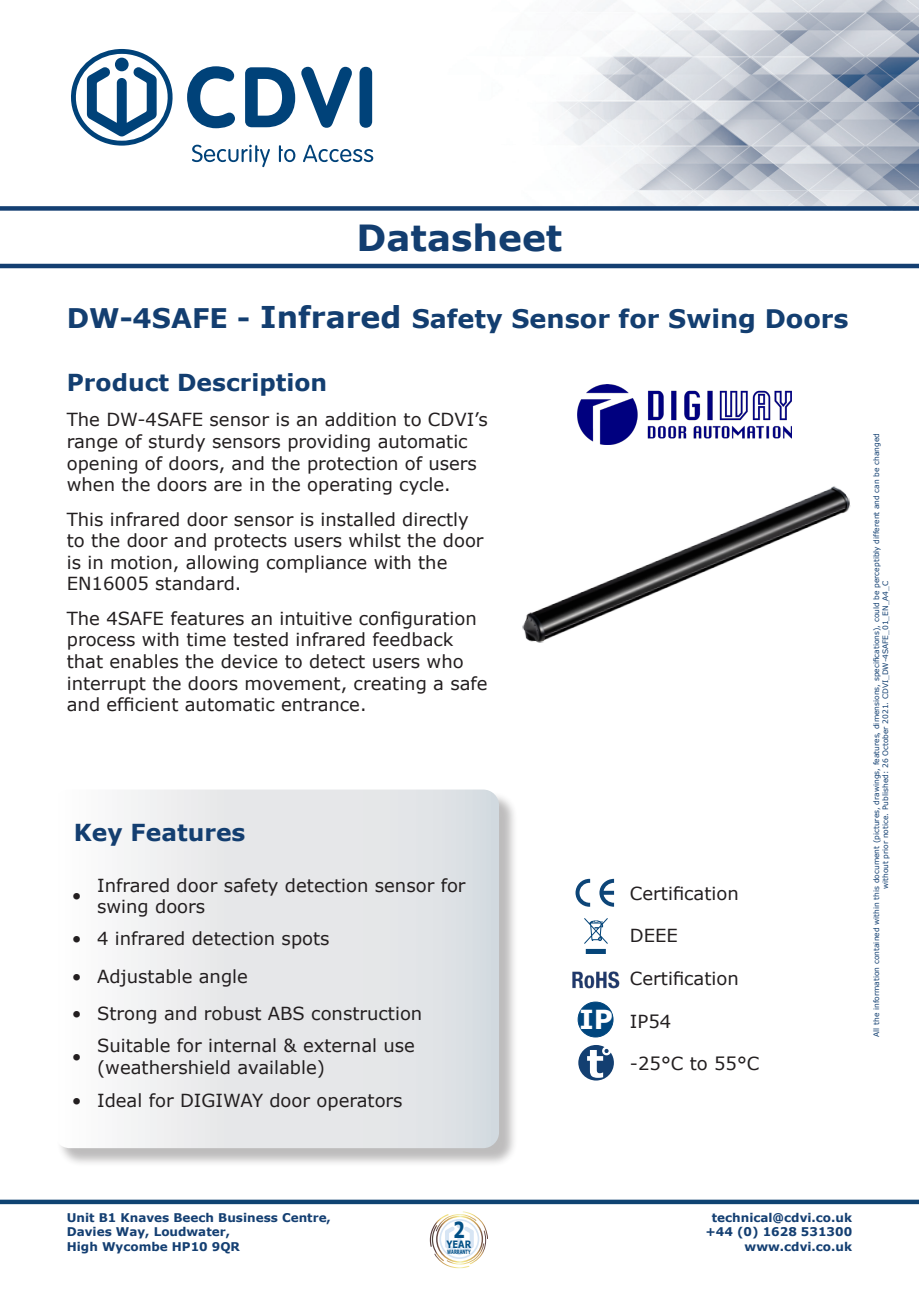
<style>
.page{position:relative;width:919px;height:1289px;background:#fff}
.page>*{position:absolute;margin:0;border:0;box-sizing:border-box;transform-origin:0 0}
.t1{font:700 36px "Verdana";color:#133e70}
.t2{font:700 26.25px "Verdana";color:#fff}
.Product_Name___Descr{font:700 25.5px "Verdana";color:#133e70}
.Section_Title{font:700 23.4px "Verdana";color:#133e70}
.t3{font:18px/21.6px "Verdana";color:#231f20}
.t4{font:700 12px/14.4px "Verdana";color:#143f72;text-align:right}
.t5{font:700 10.05px "Verdana";color:#014f85;scale:.82 1}
.t6{font:7.5px "Verdana";color:#113e70}
.t7{font:700 5.85px "Verdana";color:#014f85;scale:.62 1}
.s1{font-size:27px}
.s2{font-size:30px}
</style>
<div class="page">
<div style="left:0;top:1199px;width:918px;height:5px;background:#0f4372"></div>
<img style="left:357px;top:0;width:561px;height:206px">
<svg style="left:71px;top:49px;width:102px;height:97px"></svg>
<svg style="left:192px;top:145px;width:78px;height:22px"></svg>
<svg style="left:279px;top:145px;width:16px;height:17px"></svg>
<svg style="left:303px;top:145px;width:70px;height:17px"></svg>
<svg style="left:187px;top:66px;width:48px;height:62px"></svg>
<svg style="left:245px;top:67px;width:50px;height:60px"></svg>
<svg style="left:301px;top:67px;width:51px;height:61px"></svg>
<div style="left:359px;top:67px;width:13px;height:61px;background:#004279;border-radius:6px"></div>
<svg style="left:430px;top:1211px;width:58px;height:57px"></svg>
<div style="left:0;top:206px;width:918px;height:5px;background:#143f72"></div>
<hr style="left:0;top:264px;width:918px;height:4px;background:#143f71">
<img style="left:522px;top:426px;width:329px;height:217px">
<div style="left:56px;top:791px;width:462px;height:375px;background:#231f20;opacity:.3"></div>
<svg style="left:56px;top:789px;width:443px;height:359px"></svg>
<svg style="left:599px;top:878px;width:15px;height:28px"></svg>
<svg style="left:575px;top:878px;width:15px;height:28px"></svg>
<svg style="left:584px;top:918px;width:24px;height:36px"></svg>
<img style="left:572px;top:971px;width:48px;height:18px">
<div style="left:578px;top:1002px;width:35px;height:34px;background:#00467e;border-radius:50%"></div>
<div style="left:578px;top:1001px;width:35px;height:36px;border:1px solid #00467e;border-radius:50%"></div>
<svg style="left:578px;top:1045px;width:36px;height:35px"></svg>
<img style="left:577px;top:385px;width:214px;height:59px">
<p class="t1" style="left:356px;top:214px;width:207px">Datasheet</p>
<p class="Product_Name___Descr" style="left:67px;top:301px;width:783px"><span class="s1">DW-4SAFE -</span> <span class="s2">Infrared</span> Safety Sensor for Swing Doors</p>
<p class="Section_Title" style="left:67px;top:367px;width:262px">Product Description</p>
<p class="t3" style="left:67px;top:409px;width:422px">The DW-4SAFE sensor is an addition to CDVI’s range of sturdy sensors providing automatic opening of doors, and the protection of users when the doors are in the operating cycle.</p>
<p class="t3" style="left:67px;top:508px;width:418px">This infrared door sensor is installed directly to the door and protects users whilst the door is in motion, allowing compliance with the EN16005 standard.</p>
<p class="t3" style="left:67px;top:607px;width:422px">The 4SAFE features an intuitive configuration process with time tested infrared feedback that enables the device to detect users who interrupt the doors movement, creating a safe and efficient automatic entrance.</p>
<p class="Section_Title" style="left:74px;top:817px;width:173px">Key Features</p>
<p class="t3" style="left:72px;top:885px;width:11px">•</p>
<p class="t3" style="left:97px;top:874px;width:370px">Infrared door safety detection sensor for swing doors</p>
<p class="t3" style="left:72px;top:927px;width:11px">•</p>
<p class="t3" style="left:97px;top:927px;width:234px">4 infrared detection spots</p>
<p class="t3" style="left:72px;top:965px;width:11px">•</p>
<p class="t3" style="left:97px;top:965px;width:152px">Adjustable angle</p>
<p class="t3" style="left:72px;top:1003px;width:11px">•</p>
<p class="t3" style="left:97px;top:1003px;width:327px">Strong and robust ABS construction</p>
<p class="t3" style="left:72px;top:1045px;width:11px">•</p>
<p class="t3" style="left:97px;top:1034px;width:319px">Suitable for internal &amp; external use (weathershield available)</p>
<p class="t3" style="left:72px;top:1090px;width:11px">•</p>
<p class="t3" style="left:97px;top:1090px;width:307px">Ideal for DIGIWAY door operators</p>
<p class="t2" style="left:579px;top:1000px;width:35px">IP</p>
<p class="t3" style="left:630px;top:882px;width:110px">Certification</p>
<p class="t3" style="left:630px;top:925px;width:50px">DEEE</p>
<p class="t3" style="left:630px;top:967px;width:110px">Certification</p>
<p class="t3" style="left:630px;top:1010px;width:43px">IP54</p>
<p class="t3" style="left:630px;top:1052px;width:131px">-25°C to 55°C</p>
<p class="t6" style="left:871px;top:1036px;width:605px;rotate:-90deg">All the information contained within this document (pictures, drawings, features, dimensions, specifications), could be perceptibly different and can be changed</p>
<p class="t6" style="left:880px;top:889px;width:310px;rotate:-90deg">without prior notice. Published: 26 October 2021. CDVI_DW-4SAFE_01_EN_A4_C</p>
<p class="t4" style="left:67px;top:1210px;width:266px;text-align:left">Unit B1 Knaves Beech Business Centre,<br>Davies Way, Loudwater,<br>High Wycombe HP10 9QR</p>
<p class="t5" style="left:446px;top:1237px;width:32px">YEAR<sup>2</sup></p>
<p class="t7" style="left:447px;top:1248px;width:40px">WARRANTY</p>
<p class="t4" style="left:705px;top:1210px;width:148px">technical@cdvi.co.uk +44 (0) 1628 531300 www.cdvi.co.uk</p>
</div>
